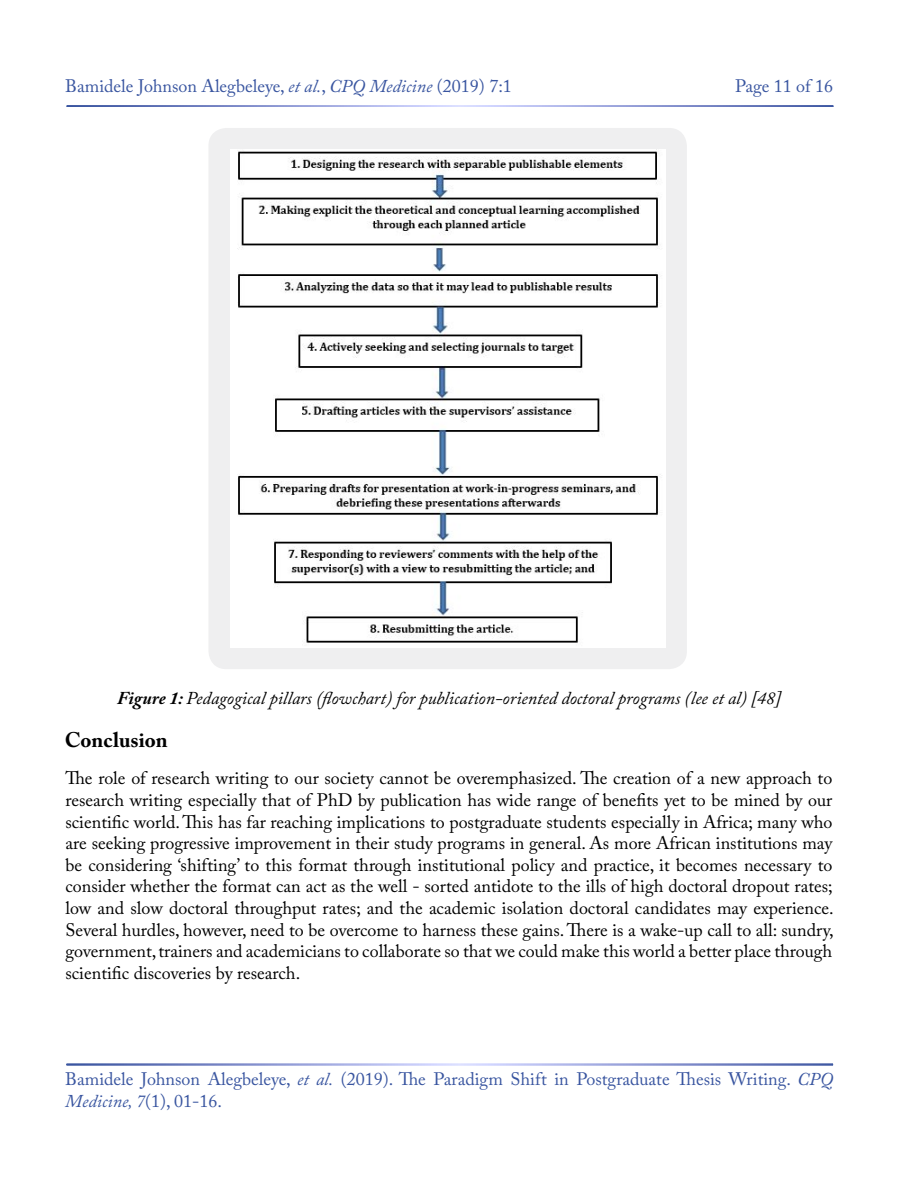
<style>
.page{position:relative;width:900px;height:1200px;background:#fff}
.page>*{position:absolute;margin:0;border:0;box-sizing:border-box;transform-origin:0 0}
.t1{font:700 21px "Adobe Caslon Pro";color:#000}
.t2{font:18px/21.6px "Adobe Caslon Pro";color:#000;text-align:justify}
.t3{font:18px/21.6px "Adobe Caslon Pro";color:#3955a0}
.t4{font:italic 18px "Adobe Caslon Pro";color:#000}
.s1{font-style:italic}
.s2{font-weight:700}
</style>
<div class="page">
<div style="left:208px;top:128px;width:479px;height:541px;background:#efeff0;border-radius:18px"></div>
<img style="left:230px;top:149px;width:436px;height:499px">
<p class="t3" style="left:65px;top:75px;width:448px">Bamidele Johnson Alegbeleye, <span class="s1">et al.</span>, <span class="s1">CPQ Medicine</span> (2019) 7:1</p>
<p class="t3" style="left:735px;top:75px;width:100px">Page 11 of 16</p>
<p class="t4" style="left:117px;top:687px;width:665px"><span class="s2">Figure 1:</span> Pedagogical pillars (flowchart) for publication-oriented doctoral programs (lee et al) [48]</p>
<p class="t1" style="left:65px;top:728px;width:104px">Conclusion</p>
<p class="t2" style="left:66px;top:767px;width:770px">The role of research writing to our society cannot be overemphasized. The creation of a new approach to research writing especially that of PhD by publication has wide range of benefits yet to be mined by our scientific world. This has far reaching implications to postgraduate students especially in Africa; many who are seeking progressive improvement in their study programs in general. As more African institutions may be considering ‘shifting’ to this format through institutional policy and practice, it becomes necessary to consider whether the format can act as the well - sorted antidote to the ills of high doctoral dropout rates; low and slow doctoral throughput rates; and the academic isolation doctoral candidates may experience.<br>Several hurdles, however, need to be overcome to harness these gains. There is a wake-up call to all: sundry, government, trainers and academicians to collaborate so that we could make this world a better place through scientific discoveries by research.</p>
<p class="t3" style="left:65px;top:1068px;width:769px">Bamidele Johnson Alegbeleye, <span class="s1">et al.</span> (2019). The Paradigm Shift in Postgraduate Thesis Writing. <span class="s1">CPQ<br>Medicine, 7</span>(1), 01-16.</p>
</div>
